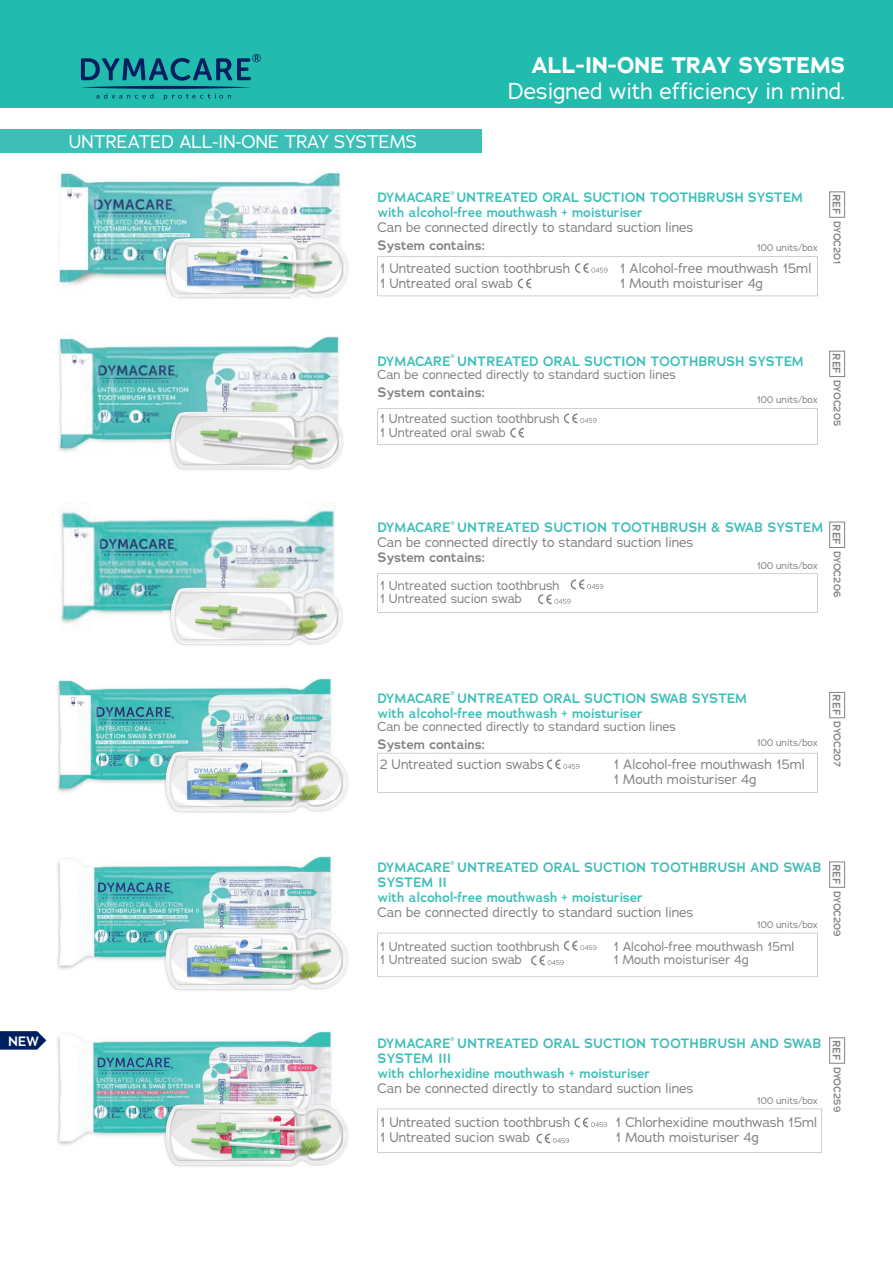
<style>
.page{position:relative;width:893px;height:1263px;background:#fff}
.page>*{position:absolute;margin:0;border:0;box-sizing:border-box;transform-origin:0 0}
.t1{font:22.5px "Adrianna";color:#fff}
.t2{font:700 22.5px "Adrianna";color:#fff}
.t3{font:18px "Adrianna";color:#fff}
.t4{font:600 13.5px/15px "Adrianna";letter-spacing:-.01em;color:#3dbfb8}
.t5{font:13.5px/15px "Adrianna";color:#808285}
.t6{font:600 13.5px "Adrianna";color:#808285}
.t7{font:600 13.5px "Adrianna";color:#fff}
.t8{font:12.75px/13.5px "Adrianna";color:#808285}
.t9{font:600 10.65px "Adrianna";letter-spacing:.01em;color:#808285}
.t10{font:9.75px "Adrianna";color:#808285}
.t11{font:600 9.75px "Adrianna";letter-spacing:-.03em;color:#808285}
.t12{font:600 5.25px "Adrianna";color:#3dbfb8}
.s1{font-size:10.65px}
</style>
<div class="page">
<img style="left:60px;top:502px;width:275px;height:123px">
<img style="left:58px;top:336px;width:282px;height:116px">
<div style="left:0;top:130px;width:482px;height:23px;background:#3dbfb8"></div>
<img style="left:57px;top:171px;width:284px;height:115px">
<img style="left:57px;top:678px;width:275px;height:115px">
<img style="left:57px;top:856px;width:275px;height:114px">
<img style="left:46px;top:1031px;width:286px;height:115px">
<div style="left:0;top:0;width:893px;height:108px;background:#22bcae"></div>
<svg style="left:81px;top:54px;width:180px;height:46px"></svg>
<img style="left:163px;top:228px;width:185px;height:71px">
<img style="left:167px;top:770px;width:181px;height:43px">
<img style="left:163px;top:742px;width:182px;height:58px">
<img style="left:167px;top:947px;width:181px;height:44px">
<img style="left:163px;top:919px;width:182px;height:58px">
<img style="left:167px;top:1123px;width:181px;height:44px">
<img style="left:163px;top:1095px;width:182px;height:58px">
<img style="left:163px;top:403px;width:181px;height:67px">
<svg style="left:538px;top:574px;width:280px;height:38px"></svg>
<svg style="left:829px;top:191px;width:16px;height:27px"></svg>
<svg style="left:829px;top:692px;width:16px;height:26px"></svg>
<svg style="left:829px;top:861px;width:16px;height:27px"></svg>
<svg style="left:829px;top:1037px;width:16px;height:27px"></svg>
<svg style="left:829px;top:351px;width:16px;height:26px"></svg>
<svg style="left:378px;top:257px;width:440px;height:39px"></svg>
<svg style="left:829px;top:521px;width:16px;height:27px"></svg>
<svg style="left:378px;top:408px;width:440px;height:37px"></svg>
<img style="left:163px;top:579px;width:180px;height:67px">
<svg style="left:378px;top:753px;width:440px;height:39px"></svg>
<svg style="left:378px;top:933px;width:440px;height:44px"></svg>
<svg style="left:378px;top:1109px;width:443px;height:44px"></svg>
<svg style="left:0;top:1031px;width:46px;height:19px"></svg>
<h2 class="t3" style="left:69px;top:130px;width:350px">UNTREATED ALL-IN-ONE TRAY SYSTEMS</h2>
<h1 class="t2" style="left:531px;top:50px;width:315px">ALL-IN-ONE TRAY SYSTEMS</h1>
<h1 class="t1" style="left:508px;top:76px;width:338px">Designed with efficiency in mind.</h1>
<p class="t12" style="left:451px;top:189px;width:6px">®</p>
<p class="t4" style="left:378px;top:205px;width:267px">with alcohol-free mouthwash + moisturiser</p>
<p class="t5" style="left:378px;top:220px;width:317px">Can be connected directly to standard suction lines</p>
<p class="t6" style="left:378px;top:237px;width:109px">System contains:</p>
<p class="t4" style="left:378px;top:190px;width:427px">DYMACARE UNTREATED ORAL SUCTION TOOTHBRUSH SYSTEM</p>
<p class="t10" style="left:757px;top:242px;width:63px">100 units/box</p>
<p class="t5" style="left:380px;top:260px;width:192px">1 Untreated suction toothbrush<br>1 Untreated oral swab</p>
<p class="t5" style="left:620px;top:260px;width:193px">1 Alcohol-free mouthwash 15ml<br>1 Mouth moisturiser 4g</p>
<p class="t9" style="left:843px;top:194px;width:22px;rotate:90deg">REF</p>
<p class="t11" style="left:844px;top:221px;width:45px;rotate:90deg">DYOC201</p>
<p class="t4" style="left:378px;top:354px;width:75px">DYMACARE</p>
<p class="t12" style="left:451px;top:353px;width:6px">®</p>
<p class="t4" style="left:457px;top:354px;width:348px">UNTREATED ORAL SUCTION TOOTHBRUSH SYSTEM</p>
<p class="t8" style="left:378px;top:368px;width:300px">Can be connected directly to standard suction lines</p>
<p class="t6" style="left:378px;top:384px;width:109px">System contains:</p>
<p class="t10" style="left:757px;top:393px;width:63px">100 units/box</p>
<p class="t8" style="left:380px;top:412px;width:181px">1 Untreated suction toothbrush<br>1 Untreated oral swab</p>
<p class="t9" style="left:843px;top:353px;width:22px;rotate:90deg">REF</p>
<p class="t11" style="left:844px;top:380px;width:47px;rotate:90deg">DYOC205</p>
<p class="t4" style="left:378px;top:520px;width:75px">DYMACARE</p>
<p class="t12" style="left:451px;top:520px;width:6px">®</p>
<p class="t4" style="left:457px;top:520px;width:368px">UNTREATED SUCTION TOOTHBRUSH &amp; SWAB SYSTEM</p>
<p class="t5" style="left:378px;top:535px;width:317px">Can be connected directly to standard suction lines</p>
<p class="t6" style="left:378px;top:549px;width:109px">System contains:</p>
<p class="t10" style="left:757px;top:559px;width:63px">100 units/box</p>
<p class="t8" style="left:380px;top:578px;width:181px">1 Untreated suction toothbrush<br>1 Untreated sucion swab</p>
<p class="t11" style="left:844px;top:524px;width:75px;rotate:90deg"><span class="s1">REF</span> DYOC206</p>
<p class="t7" style="left:8px;top:1032px;width:32px">NEW</p>
<p class="t4" style="left:378px;top:690px;width:75px">DYMACARE</p>
<p class="t12" style="left:451px;top:690px;width:6px">®</p>
<p class="t4" style="left:378px;top:690px;width:371px;text-indent:80px">UNTREATED ORAL SUCTION SWAB SYSTEM with alcohol-free mouthwash + moisturiser</p>
<p class="t8" style="left:378px;top:720px;width:300px">Can be connected directly to standard suction lines</p>
<p class="t6" style="left:378px;top:736px;width:109px">System contains:</p>
<p class="t10" style="left:757px;top:737px;width:63px">100 units/box</p>
<p class="t5" style="left:380px;top:757px;width:166px">2 Untreated suction swabs</p>
<p class="t5" style="left:613px;top:757px;width:193px">1 Alcohol-free mouthwash 15ml<br>1 Mouth moisturiser 4g</p>
<p class="t9" style="left:843px;top:694px;width:22px;rotate:90deg">REF</p>
<p class="t11" style="left:844px;top:721px;width:47px;rotate:90deg">DYOC207</p>
<p class="t4" style="left:378px;top:860px;width:75px">DYMACARE</p>
<p class="t12" style="left:451px;top:859px;width:6px">®</p>
<p class="t4" style="left:457px;top:860px;width:366px">UNTREATED ORAL SUCTION TOOTHBRUSH AND SWAB</p>
<p class="t4" style="left:378px;top:875px;width:267px">SYSTEM II<br>with alcohol-free mouthwash + moisturiser</p>
<p class="t5" style="left:378px;top:905px;width:317px">Can be connected directly to standard suction lines</p>
<p class="t10" style="left:757px;top:918px;width:63px">100 units/box</p>
<p class="t8" style="left:380px;top:939px;width:181px">1 Untreated suction toothbrush<br>1 Untreated sucion swab</p>
<p class="t8" style="left:613px;top:939px;width:182px">1 Alcohol-free mouthwash 15ml<br>1 Mouth moisturiser 4g</p>
<p class="t9" style="left:843px;top:863px;width:22px;rotate:90deg">REF</p>
<p class="t11" style="left:844px;top:891px;width:47px;rotate:90deg">DYOC209</p>
<p class="t4" style="left:378px;top:1036px;width:75px">DYMACARE</p>
<p class="t12" style="left:451px;top:1035px;width:6px">®</p>
<p class="t4" style="left:457px;top:1036px;width:366px">UNTREATED ORAL SUCTION TOOTHBRUSH AND SWAB</p>
<p class="t4" style="left:378px;top:1051px;width:274px">SYSTEM III<br>with chlorhexidine mouthwash + moisturiser</p>
<p class="t5" style="left:378px;top:1081px;width:317px">Can be connected directly to standard suction lines</p>
<p class="t10" style="left:757px;top:1094px;width:63px">100 units/box</p>
<p class="t5" style="left:380px;top:1115px;width:192px">1 Untreated suction toothbrush<br>1 Untreated sucion swab</p>
<p class="t5" style="left:616px;top:1115px;width:203px">1 Chlorhexidine mouthwash 15ml<br>1 Mouth moisturiser 4g</p>
<p class="t9" style="left:843px;top:1039px;width:22px;rotate:90deg">REF</p>
<p class="t11" style="left:844px;top:1067px;width:47px;rotate:90deg">DYOC259</p>
</div>
